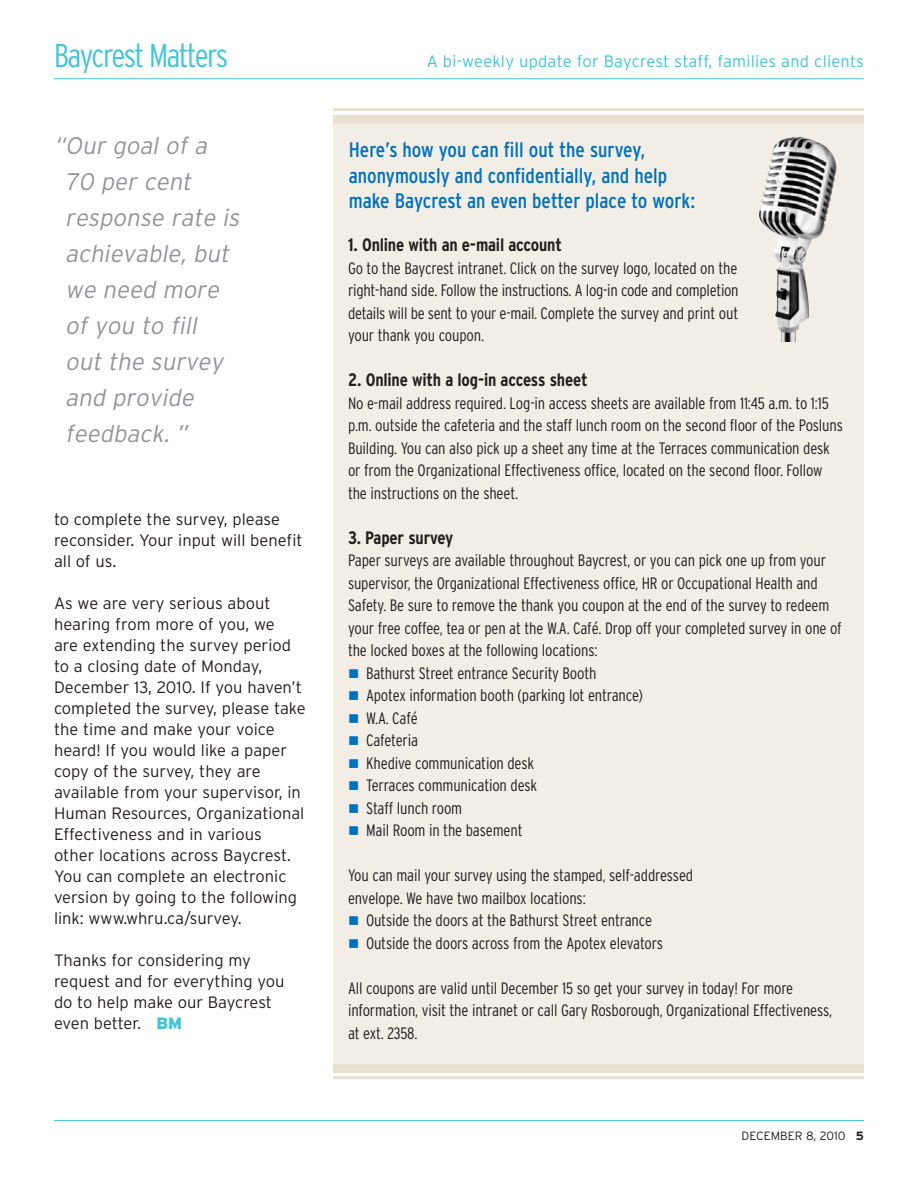
<style>
.page{position:relative;width:918px;height:1188px;background:#fff}
.page>*{position:absolute;margin:0;border:0;box-sizing:border-box;transform-origin:0 0}
.t1{font:300 condensed 33px "Interstate";letter-spacing:-.05em;color:#41c4dc}
.t2{font:italic 300 24px/36px "Interstate";color:#939598}
.t3{font:condensed 21px/25.5px "Interstate";color:#0071bc}
.t4{font:700 condensed 18px "Interstate";letter-spacing:-.01em;color:#231f20}
.t5{font:300 condensed 16.5px/22.5px "Interstate";letter-spacing:-.01em;color:#231f20}
.t6{font:300 16.5px/21px "Interstate";color:#231f20}
.t7{font:300 16.5px "Interstate";letter-spacing:.01em;color:#41c4dc}
.t8{font:300 12px "Interstate";color:#231f20}
.s1{font-weight:900;color:#41c4dc}
.s2{font-weight:700}
</style>
<div class="page">
<hr style="left:54px;top:1120px;width:810px;height:1px;background:#41c4dc">
<hr style="left:54px;top:78px;width:810px;height:1px;background:#41c4dc">
<hr style="left:333px;top:1076px;width:531px;height:3px;background:#e9e2d3">
<div style="left:333px;top:119px;width:531px;height:951px;background:#f2eee6"></div>
<div style="left:333px;top:115px;width:531px;height:9px;background:#e9e2d3"></div>
<hr style="left:333px;top:108px;width:531px;height:3px;background:#e9e2d3">
<img style="left:823px;top:202px;width:6px;height:29px">
<div style="left:333px;top:1064px;width:531px;height:9px;background:#e9e2d3"></div>
<h1 class="t1" style="left:54px;top:43px;width:176px">Baycrest Matters</h1>
<h2 class="t2" style="left:65px;top:130px;width:176px;text-indent:-11px">“Our goal of a<br>70 per cent response rate is achievable, but we need more of you to fill<br>out the survey and provide feedback. ”</h2>
<p class="t6" style="left:54px;top:511px;width:250px">to complete the survey, please reconsider. Your input will benefit all of us.</p>
<p class="t6" style="left:54px;top:595px;width:253px">As we are very serious about hearing from more of you, we<br>are extending the survey period to a closing date of Monday,<br>December 13, 2010. If you haven’t completed the survey, please take the time and make your voice heard! If you would like a paper copy of the survey, they are available from your supervisor, in<br>Human Resources, Organizational<br>Effectiveness and in various other locations across Baycrest.<br>You can complete an electronic version by going to the following link: www.whru.ca/survey.</p>
<p class="t6" style="left:54px;top:952px;width:232px">Thanks for considering my request and for everything you do to help make our Baycrest even better. <span class="s1">BM</span></p>
<p class="t7" style="left:427px;top:55px;width:439px">A bi-weekly update for Baycrest staff, families and clients</p>
<p class="t3" style="left:349px;top:139px;width:348px">Here’s how you can fill out the survey, anonymously and confidentially, and help make Baycrest an even better place to work:</p>
<p class="t4" style="left:348px;top:238px;width:215px">1. Online with an e-mail account</p>
<p class="t5" style="left:348px;top:258px;width:392px;text-align:justify">Go to the Baycrest intranet. Click on the survey logo, located on the right-hand side. Follow the instructions. A log-in code and completion details will be sent to your e-mail. Complete the survey and print out your thank you coupon.</p>
<p class="t4" style="left:348px;top:373px;width:241px">2. Online with a log-in access sheet</p>
<p class="t5" style="left:348px;top:393px;width:496px">No e-mail address required. Log-in access sheets are available from 11:45 a.m. to 1:15 p.m. outside the cafeteria and the staff lunch room on the second floor of the Posluns Building. You can also pick up a sheet any time at the Terraces communication desk or from the Organizational Effectiveness office, located on the second floor. Follow the instructions on the sheet.</p>
<p class="t4" style="left:348px;top:531px;width:107px">3. Paper survey</p>
<p class="t5" style="left:348px;top:551px;width:480px">Paper surveys are available throughout Baycrest, or you can pick one up from your</p>
<p class="t5" style="left:348px;top:573px;width:471px">supervisor, the Organizational Effectiveness office, HR or Occupational Health and</p>
<p class="t5" style="left:348px;top:596px;width:483px">Safety. Be sure to remove the thank you coupon at the end of the survey to redeem</p>
<p class="t5" style="left:348px;top:618px;width:495px">your free coffee, tea or pen at the W.A. Café. Drop off your completed survey in one of</p>
<p class="t5" style="left:348px;top:641px;width:251px">the locked boxes at the following locations:</p>
<p class="t5" style="left:366px;top:663px;width:232px">Bathurst Street entrance Security Booth</p>
<p class="t5" style="left:366px;top:686px;width:279px">Apotex information booth (parking lot entrance)</p>
<p class="t5" style="left:366px;top:708px;width:53px">W.A. Café</p>
<p class="t5" style="left:366px;top:731px;width:53px">Cafeteria</p>
<p class="t5" style="left:366px;top:753px;width:170px">Khedive communication desk</p>
<p class="t5" style="left:366px;top:776px;width:173px">Terraces communication desk</p>
<p class="t5" style="left:366px;top:798px;width:98px">Staff lunch room</p>
<p class="t5" style="left:366px;top:821px;width:158px">Mail Room in the basement</p>
<p class="t5" style="left:348px;top:866px;width:347px">You can mail your survey using the stamped, self-addressed</p>
<p class="t5" style="left:348px;top:888px;width:239px">envelope. We have two mailbox locations:</p>
<p class="t5" style="left:366px;top:911px;width:288px">Outside the doors at the Bathurst Street entrance</p>
<p class="t5" style="left:366px;top:933px;width:299px">Outside the doors across from the Apotex elevators</p>
<p class="t5" style="left:348px;top:978px;width:486px">All coupons are valid until December 15 so get your survey in today! For more information, visit the intranet or call Gary Rosborough, Organizational Effectiveness, at ext. 2358.</p>
<p class="t8" style="left:742px;top:1132px;width:124px">DECEMBER 8, 2010 <span class="s2">5</span></p>
</div>
